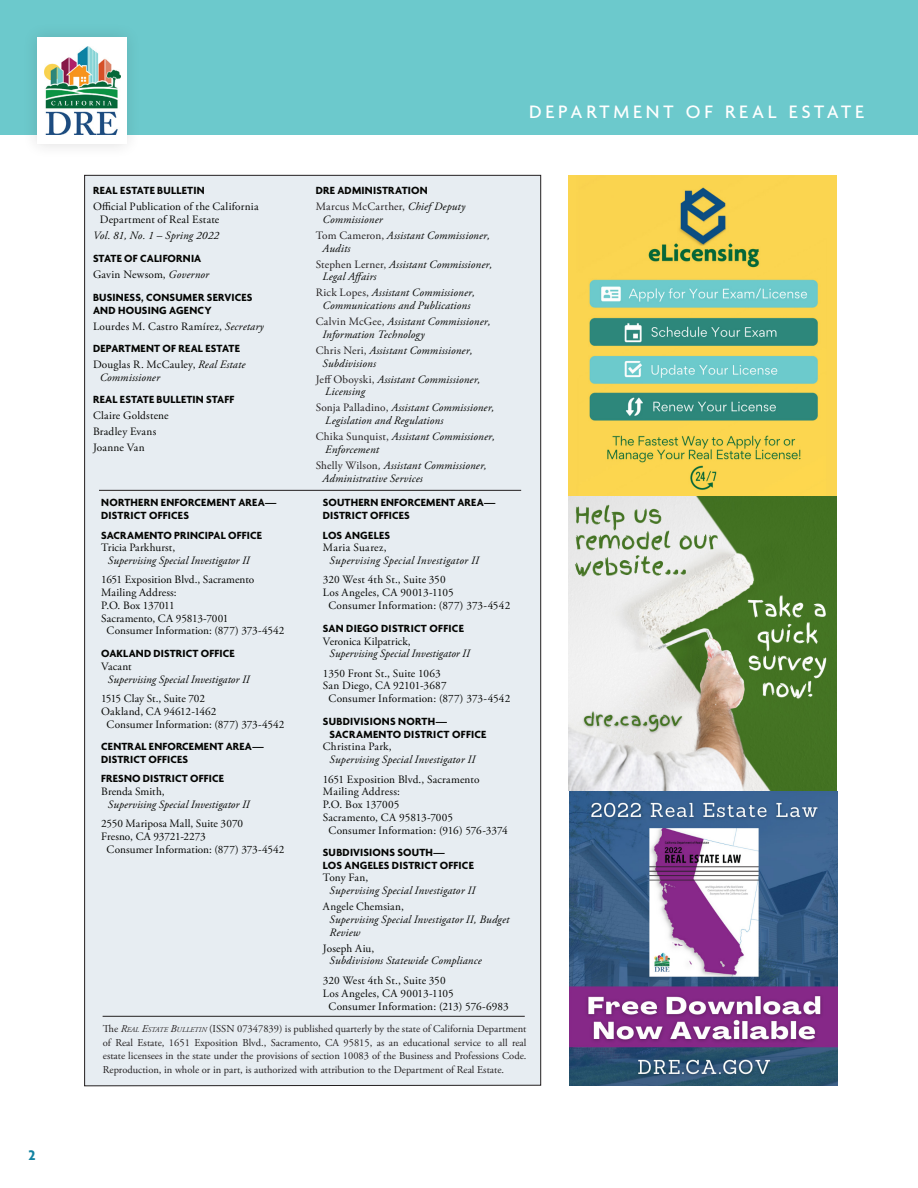
<style>
.page{position:relative;width:918px;height:1188px;background:#fff}
.page>*{position:absolute;margin:0;border:0;box-sizing:border-box;transform-origin:0 0}
.t1{font:500 19.5px "Agenda";letter-spacing:.2em;color:#fff}
.t2{font:700 15px "Agenda";color:#1383a2}
.t3{font:italic 11.25px/12.8px "Adobe Garamond Pro";letter-spacing:.015em;color:#040503}
.t4{font:11.25px/16px "Adobe Garamond Pro";letter-spacing:.01em;color:#040503}
.t5{font:700 11.25px/12.8px "Agenda";letter-spacing:.015em;color:#040503}
.t6{font:11.25px "Adobe Garamond Pro";letter-spacing:-.02em;color:#040503}
.t7{font:10.5px/13.5px "Adobe Garamond Pro";color:#231f20;text-align:justify}
.s1{font-style:normal}
.s2{font-style:italic}
.s3{font-style:normal;color:#231f20}
.s4{color:#231f20}
.s5{font-style:italic;font-size:7.35px}
</style>
<div class="page">
<div style="left:84px;top:175px;width:457px;height:912px;background:#e7edf2"></div>
<hr style="left:99px;top:490px;width:422px;height:1px;background:#231f20">
<hr style="left:103px;top:1016px;width:422px;height:1px;background:#231f20">
<div style="left:0;top:0;width:918px;height:135px;background:#6cc9cc"></div>
<div style="left:22px;top:22px;width:120px;height:137px;background:#231f20;opacity:.15"></div>
<div style="left:37px;top:37px;width:90px;height:107px;background:#fff"></div>
<img style="left:45px;top:46px;width:75px;height:89px">
<img style="left:569px;top:176px;width:268px;height:910px">
<h2 class="t2" style="left:28px;top:1148px;width:9px">2</h2>
<p class="t5" style="left:93px;top:185px;width:113px">REAL ESTATE BULLETIN</p>
<p class="t4" style="left:100px;top:201px;width:160px;line-height:12.8px;text-indent:-7px">Official Publication of the California<br>Department of Real Estate</p>
<p class="t3" style="left:93px;top:229px;width:128px">Vol. 81, No. 1 <span class="s1">–</span> Spring 2022</p>
<h3 class="t5" style="left:93px;top:253px;width:110px">STATE OF CALIFORNIA</h3>
<p class="t4" style="left:93px;top:267px;width:118px">Gavin Newsom, <span class="s2">Governor</span></p>
<h3 class="t5" style="left:93px;top:292px;width:161px">BUSINESS, CONSUMER SERVICES<br>AND HOUSING AGENCY</h3>
<p class="t4" style="left:93px;top:318px;width:172px">Lourdes M. Castro Ramírez, <span class="s2">Secretary</span></p>
<h3 class="t5" style="left:93px;top:343px;width:148px">DEPARTMENT OF REAL ESTATE</h3>
<p class="t3" style="left:100px;top:358px;width:147px;text-indent:-7px"><span class="s1">Douglas R. McCauley,</span> Real Estate<br>Commissioner</p>
<h3 class="t5" style="left:93px;top:394px;width:143px">REAL ESTATE BULLETIN STAFF</h3>
<p class="t4" style="left:93px;top:408px;width:77px">Claire Goldstene<br>Bradley Evans<br>Joanne Van</p>
<h3 class="t5" style="left:316px;top:185px;width:113px">DRE ADMINISTRATION</h3>
<p class="t3" style="left:323px;top:201px;width:144px;text-indent:-7px"><span class="s3">Marcus McCarther,</span> Chief Deputy<br>Commissioner</p>
<p class="t3" style="left:323px;top:229px;width:169px;text-indent:-7px"><span class="s3">Tom Cameron,</span> Assistant Commissioner,<br>Audits</p>
<p class="t3" style="left:323px;top:258px;width:171px;text-indent:-7px"><span class="s3">Stephen Lerner,</span> Assistant Commissioner,<br>Legal Affairs</p>
<p class="t3" style="left:316px;top:287px;width:161px;text-align:center"><span class="s3">Rick Lopes,</span> Assistant Commissioner,<br>Communications and Publications</p>
<p class="t3" style="left:323px;top:315px;width:170px;text-indent:-7px"><span class="s3">Calvin McGee,</span> Assistant Commissioner,<br>Information Technology</p>
<p class="t3" style="left:323px;top:344px;width:151px;text-indent:-7px"><span class="s3">Chris Neri,</span> Assistant Commissioner,<br>Subdivisions</p>
<p class="t3" style="left:325px;top:373px;width:157px;text-indent:-10px"><span class="s3">Jeff Oboyski,</span> Assistant Commissioner,<br>Licensing</p>
<p class="t3" style="left:325px;top:402px;width:171px;text-indent:-10px"><span class="s3">Sonja Palladino,</span> Assistant Commissioner,<br>Legislation and Regulations</p>
<p class="t3" style="left:325px;top:430px;width:171px;text-indent:-10px"><span class="s3">Chika Sunquist,</span> Assistant Commissioner,<br>Enforcement</p>
<p class="t3" style="left:323px;top:459px;width:166px;line-height:13.5px;text-indent:-7px"><span class="s3">Shelly Wilson</span><span class="s4">,</span> Assistant Commissioner,<br>Administrative Services</p>
<h1 class="t1" style="left:529px;top:101px;width:336px">DEPARTMENT OF REAL ESTATE</h1>
<h3 class="t5" style="left:323px;top:497px;width:174px">SOUTHERN ENFORCEMENT AREA—<br>DISTRICT OFFICES</h3>
<h4 class="t5" style="left:323px;top:529px;width:69px">LOS ANGELES</h4>
<p class="t3" style="left:330px;top:542px;width:151px;text-indent:-7px"><span class="s1">Maria Suarez,<br></span>Supervising Special Investigator II</p>
<p class="t4" style="left:323px;top:572px;width:124px">320 West 4th St., Suite 350</p>
<p class="t4" style="left:323px;top:585px;width:133px">Los Angeles, CA 90013-1105</p>
<p class="t4" style="left:328px;top:598px;width:183px">Consumer Information: (877) 373-4542</p>
<h4 class="t5" style="left:323px;top:622px;width:142px">SAN DIEGO DISTRICT OFFICE</h4>
<p class="t3" style="left:330px;top:635px;width:142px;text-indent:-7px"><span class="s1">Veronica Kilpatrick,<br></span>Supervising Special Investigator II</p>
<p class="t4" style="left:323px;top:665px;width:119px">1350 Front St., Suite 1063</p>
<p class="t4" style="left:323px;top:678px;width:125px">San Diego, CA 92101-3687</p>
<p class="t4" style="left:329px;top:691px;width:183px">Consumer Information: (877) 373-4542</p>
<h4 class="t5" style="left:330px;top:716px;width:158px;text-indent:-7px">SUBDIVISIONS NORTH—<br>SACRAMENTO DISTRICT OFFICE</h4>
<p class="t3" style="left:330px;top:741px;width:147px;text-indent:-7px"><span class="s1">Christina Park,<br></span>Supervising Special Investigator II</p>
<p class="t4" style="left:323px;top:771px;width:158px">1651 Exposition Blvd., Sacramento</p>
<p class="t4" style="left:323px;top:784px;width:79px">Mailing Address:</p>
<p class="t4" style="left:323px;top:797px;width:78px">P.O. Box 137005</p>
<p class="t4" style="left:323px;top:810px;width:132px">Sacramento, CA 95813-7005</p>
<p class="t4" style="left:329px;top:822px;width:181px">Consumer Information: (916) 576-3374</p>
<h4 class="t5" style="left:323px;top:847px;width:152px">SUBDIVISIONS SOUTH—<br>LOS ANGELES DISTRICT OFFICE</h4>
<p class="t3" style="left:330px;top:872px;width:147px;text-indent:-7px"><span class="s1">Tony Fan,<br></span>Supervising Special Investigator II</p>
<p class="t3" style="left:330px;top:901px;width:181px;text-indent:-7px"><span class="s1">Angele Chemsian,<br></span>Supervising Special Investigator II, Budget<br>Review</p>
<p class="t3" style="left:330px;top:942px;width:153px;text-indent:-7px"><span class="s1">Joseph Aiu,<br></span>Subdivisions Statewide Compliance</p>
<p class="t4" style="left:323px;top:973px;width:124px">320 West 4th St., Suite 350</p>
<p class="t4" style="left:323px;top:985px;width:133px">Los Angeles, CA 90013-1105</p>
<p class="t4" style="left:329px;top:999px;width:182px">Consumer Information: (213) 576-6983</p>
<p class="t7" style="left:103px;top:1023px;width:425px">The <span class="s2">R</span><span class="s5">EAL</span> <span class="s2">E</span><span class="s5">STATE</span> <span class="s2">B</span><span class="s5">ULLETIN</span> (ISSN 07347839) is published quarterly by the state of California Department of Real Estate, 1651 Exposition Blvd., Sacramento, CA 95815, as an educational service to all real estate licensees in the state under the provisions of section 10083 of the Business and Professions Code.<br>Reproduction, in whole or in part, is authorized with attribution to the Department of Real Estate.</p>
<h3 class="t5" style="left:101px;top:497px;width:177px">NORTHERN ENFORCEMENT AREA—<br>DISTRICT OFFICES</h3>
<h4 class="t5" style="left:101px;top:529px;width:162px">SACRAMENTO PRINCIPAL OFFICE</h4>
<p class="t3" style="left:108px;top:542px;width:143px;text-indent:-7px"><span class="s1">Tricia Parkhurst,<br></span>Supervising Special Investigator II</p>
<p class="t4" style="left:101px;top:572px;width:155px">1651 Exposition Blvd., Sacramento</p>
<p class="t4" style="left:101px;top:585px;width:77px">Mailing Address:</p>
<p class="t6" style="left:101px;top:599px;width:75px">P.O. Box 137011</p>
<p class="t4" style="left:101px;top:610px;width:129px">Sacramento, CA 95813-7001</p>
<p class="t4" style="left:107px;top:623px;width:179px">Consumer Information: (877) 373-4542</p>
<h4 class="t5" style="left:101px;top:648px;width:135px">OAKLAND DISTRICT OFFICE</h4>
<p class="t3" style="left:108px;top:660px;width:143px;text-indent:-7px"><span class="s1">Vacant<br></span>Supervising Special Investigator II</p>
<p class="t4" style="left:101px;top:691px;width:105px">1515 Clay St., Suite 702</p>
<p class="t4" style="left:101px;top:704px;width:117px">Oakland, CA 94612-1462</p>
<p class="t4" style="left:107px;top:716px;width:179px">Consumer Information: (877) 373-4542</p>
<h3 class="t5" style="left:101px;top:741px;width:164px">CENTRAL ENFORCEMENT AREA—<br>DISTRICT OFFICES</h3>
<h4 class="t5" style="left:101px;top:773px;width:124px">FRESNO DISTRICT OFFICE</h4>
<p class="t3" style="left:108px;top:785px;width:143px;text-indent:-7px"><span class="s1">Brenda Smith,<br></span>Supervising Special Investigator II</p>
<p class="t4" style="left:101px;top:816px;width:143px">2550 Mariposa Mall, Suite 3070</p>
<p class="t4" style="left:101px;top:829px;width:106px">Fresno, CA 93721-2273</p>
<p class="t4" style="left:107px;top:841px;width:179px">Consumer Information: (877) 373-4542</p>
</div>
